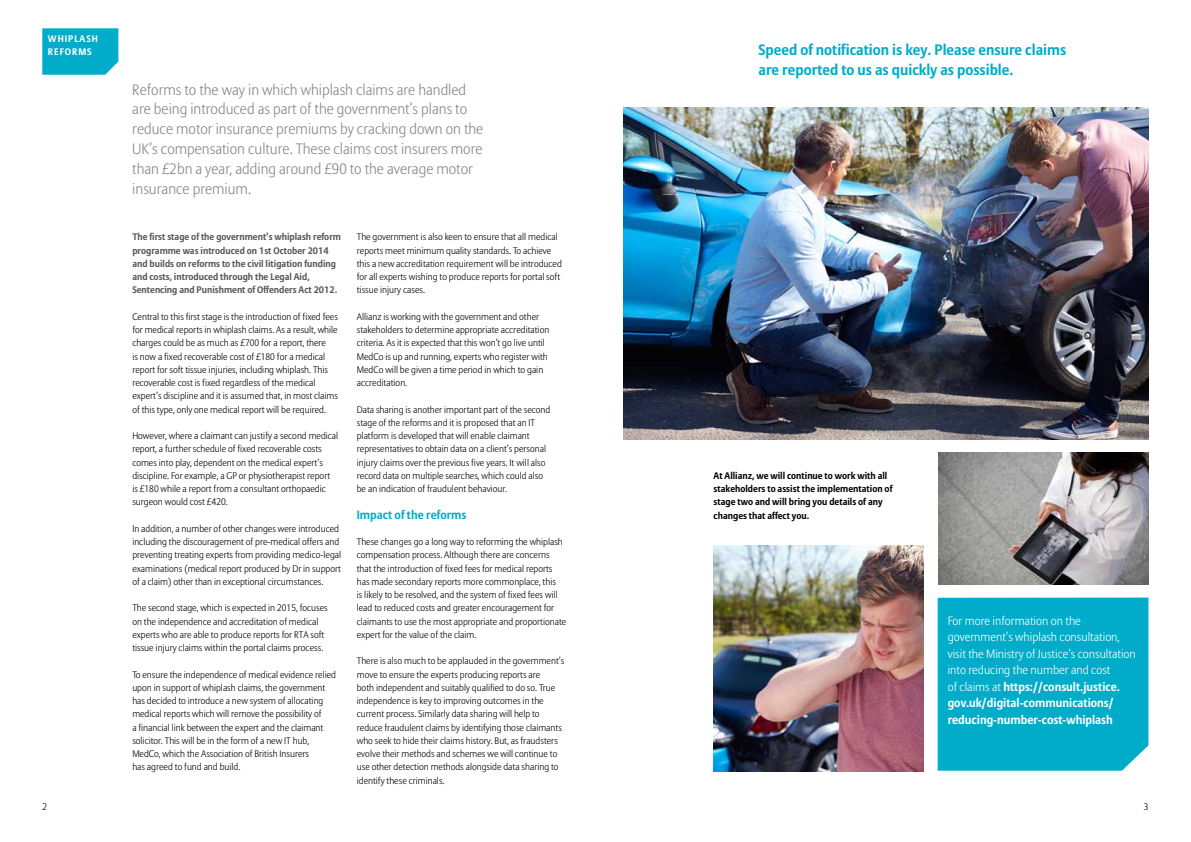
<style>
.page{position:relative;width:1191px;height:842px;background:#fff}
.page>*{position:absolute;margin:0;border:0;box-sizing:border-box;transform-origin:0 0}
.t1{font:300 15px/19.9px "Allianz Sans";color:#878787}
.t2{font:700 15px/19.9px "Allianz Sans";color:#00acc9}
.t3{font:300 12px/16.6px "Allianz Sans";color:#fff}
.t4{font:700 12px "Allianz Sans";color:#00acc9}
.t5{font:300 9.5px/13.3px "Allianz Sans";color:#000}
.t6{font:700 9.5px/13.3px "Allianz Sans";color:#575756}
.t7{font:700 9.5px/13.3px "Allianz Sans";color:#000}
.t8{font:700 9.5px/13.3px "Allianz Sans";letter-spacing:.1em;color:#fff}
.s1{font-weight:700}
</style>
<div class="page">
<svg style="left:42px;top:28px;width:76px;height:47px;background:#0aafcb"></svg>
<img style="left:624px;top:108px;width:524px;height:331px">
<div style="left:937px;top:598px;width:211px;height:173px;background:#00acc9"></div>
<img style="left:713px;top:545px;width:211px;height:226px">
<img style="left:938px;top:452px;width:210px;height:133px">
<p class="t8" style="left:48px;top:32px;width:51px">WHIPLASH<br>REFORMS</p>
<p class="t1" style="left:132px;top:80px;width:352px">Reforms to the way in which whiplash claims are handled are being introduced as part of the government’s plans to reduce motor insurance premiums by cracking down on the UK’s compensation culture. These claims cost insurers more than £2bn a year, adding around £90 to the average motor insurance premium.</p>
<p class="t6" style="left:132px;top:231px;width:210px">The first stage of the government’s whiplash reform programme was introduced on 1st October 2014 and builds on reforms to the civil litigation funding and costs, introduced through the Legal Aid, Sentencing and Punishment of Offenders Act 2012.</p>
<p class="t5" style="left:132px;top:310px;width:207px">Central to this first stage is the introduction of fixed fees for medical reports in whiplash claims. As a result, while charges could be as much as £700 for a report, there<br>is now a fixed recoverable cost of £180 for a medical report for soft tissue injuries, including whiplash. This recoverable cost is fixed regardless of the medical expert’s discipline and it is assumed that, in most claims of this type, only one medical report will be required.</p>
<p class="t5" style="left:132px;top:430px;width:207px">However, where a claimant can justify a second medical report, a further schedule of fixed recoverable costs comes into play, dependent on the medical expert’s discipline. For example, a GP or physiotherapist report<br>is £180 while a report from a consultant orthopaedic surgeon would cost £420.</p>
<p class="t5" style="left:132px;top:522px;width:210px">In addition, a number of other changes were introduced including the discouragement of pre-medical offers and preventing treating experts from providing medico-legal examinations (medical report produced by Dr in support of a claim) other than in exceptional circumstances.</p>
<p class="t5" style="left:132px;top:602px;width:197px">The second stage, which is expected in 2015, focuses on the independence and accreditation of medical experts who are able to produce reports for RTA soft tissue injury claims within the portal claims process.</p>
<p class="t5" style="left:132px;top:668px;width:205px">To ensure the independence of medical evidence relied upon in support of whiplash claims, the government has decided to introduce a new system of allocating medical reports which will remove the possibility of<br>a financial link between the expert and the claimant solicitor. This will be in the form of a new IT hub, MedCo, which the Association of British Insurers<br>has agreed to fund and build.</p>
<p class="t5" style="left:357px;top:231px;width:207px">The government is also keen to ensure that all medical reports meet minimum quality standards. To achieve this a new accreditation requirement will be introduced for all experts wishing to produce reports for portal soft tissue injury cases.</p>
<p class="t5" style="left:357px;top:310px;width:194px">Allianz is working with the government and other stakeholders to determine appropriate accreditation criteria. As it is expected that this won’t go live until MedCo is up and running, experts who register with MedCo will be given a time period in which to gain accreditation.</p>
<p class="t5" style="left:357px;top:403px;width:195px">Data sharing is another important part of the second stage of the reforms and it is proposed that an IT platform is developed that will enable claimant representatives to obtain data on a client’s personal injury claims over the previous five years. It will also record data on multiple searches, which could also be an indication of fraudulent behaviour.</p>
<p class="t4" style="left:357px;top:507px;width:111px">Impact of the reforms</p>
<p class="t5" style="left:357px;top:536px;width:211px">These changes go a long way to reforming the whiplash compensation process. Although there are concerns that the introduction of fixed fees for medical reports has made secondary reports more commonplace, this<br>is likely to be resolved, and the system of fixed fees will lead to reduced costs and greater encouragement for claimants to use the most appropriate and proportionate expert for the value of the claim.</p>
<p class="t5" style="left:357px;top:655px;width:209px">There is also much to be applauded in the government’s move to ensure the experts producing reports are<br>both independent and suitably qualified to do so. True independence is key to improving outcomes in the current process. Similarly data sharing will help to reduce fraudulent claims by identifying those claimants who seek to hide their claims history. But, as fraudsters evolve their methods and schemes we will continue to use other detection methods alongside data sharing to identify these criminals.</p>
<h1 class="t2" style="left:758px;top:40px;width:309px">Speed of notification is key. Please ensure claims are reported to us as quickly as possible.</h1>
<p class="t7" style="left:713px;top:469px;width:180px">At Allianz, we will continue to work with all stakeholders to assist the implementation of stage two and will bring you details of any changes that affect you.</p>
<p class="t3" style="left:947px;top:613px;width:190px">For more information on the government’s whiplash consultation, visit the Ministry of Justice’s consultation into reducing the number and cost<br>of claims at <span class="s1">https://consult.justice. gov.uk/digital-communications/ reducing-number-cost-whiplash</span></p>
<p class="t5" style="left:43px;top:801px;width:6px">2</p>
<p class="t5" style="left:1143px;top:801px;width:6px">3</p>
</div>
